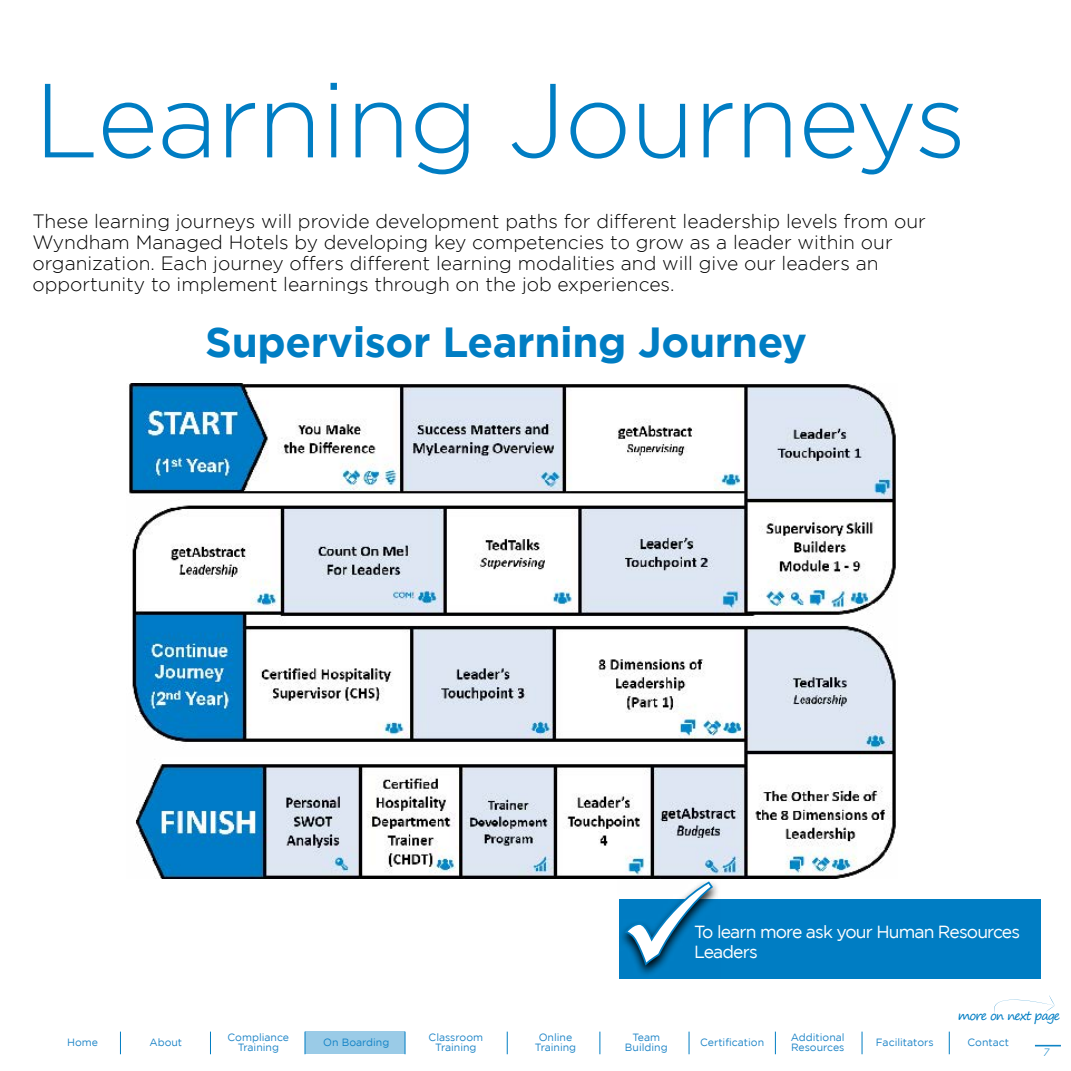
<style>
.page{position:relative;width:1071px;height:1071px;background:#fff}
.page>*{position:absolute;margin:0;border:0;box-sizing:border-box;transform-origin:0 0}
.t1{font:300 105px "Gotham";letter-spacing:-.01em;color:#007dc3}
.t2{font:700 42px "Gotham";letter-spacing:-.01em;color:#007dc3}
.t3{font:300 19.25px/21px "Gotham";color:#000}
.t4{font:17.5px/19.2px "Gotham";letter-spacing:-.05em;color:#fff}
.t5{font:12.25px "Segoe Print";letter-spacing:-.075em;color:#007dc3}
.t6{font:10.5px/10.5px "Gotham";color:#1f85c7;text-align:center}
.t7{font:italic 300 10.5px "Gotham";color:#007dc3}
</style>
<div class="page">
<svg style="left:1035px;top:1045px;width:26px;height:2px"></svg>
<svg style="left:949px;top:1032px;width:1px;height:22px"></svg>
<svg style="left:862px;top:1032px;width:1px;height:22px"></svg>
<svg style="left:775px;top:1032px;width:1px;height:22px"></svg>
<svg style="left:689px;top:1032px;width:1px;height:22px"></svg>
<svg style="left:599px;top:1032px;width:1px;height:22px"></svg>
<svg style="left:507px;top:1032px;width:1px;height:22px"></svg>
<svg style="left:405px;top:1032px;width:1px;height:22px"></svg>
<svg style="left:210px;top:1032px;width:1px;height:22px"></svg>
<svg style="left:120px;top:1032px;width:1px;height:22px"></svg>
<img style="left:129px;top:383px;width:767px;height:495px">
<svg style="left:994px;top:995px;width:61px;height:18px"></svg>
<div style="left:619px;top:899px;width:422px;height:80px;background:#007dc3"></div>
<svg style="left:639px;top:885px;width:79px;height:90px"></svg>
<svg style="left:621px;top:881px;width:94px;height:88px"></svg>
<div style="left:305px;top:1032px;width:100px;height:22px;background:#9acbe7"></div>
<h1 class="t1" style="left:34px;top:63px;width:934px">Learning Journeys</h1>
<p class="t3" style="left:32px;top:211px;width:895px">These learning journeys will provide development paths for different leadership levels from our Wyndham Managed Hotels by developing key competencies to grow as a leader within our organization. Each journey offers different learning modalities and will give our leaders an opportunity to implement learnings through on the job experiences.</p>
<h2 class="t2" style="left:205px;top:318px;width:603px">Supervisor Learning Journey</h2>
<p class="t5" style="left:619px;top:1005px;width:443px"><sup>✓</sup> more on next page</p>
<p class="t4" style="left:694px;top:922px;width:328px">To learn more ask your Human Resources<br>Leaders</p>
<p class="t6" style="left:67px;top:1037px;width:32px">Home</p>
<p class="t6" style="left:149px;top:1037px;width:34px">About</p>
<p class="t6" style="left:228px;top:1032px;width:63px">Compliance<br>Training</p>
<p class="t6" style="left:323px;top:1037px;width:68px">On Boarding</p>
<p class="t6" style="left:429px;top:1032px;width:56px">Classroom<br>Training</p>
<p class="t6" style="left:535px;top:1032px;width:43px">Online<br>Training</p>
<p class="t6" style="left:625px;top:1032px;width:44px">Team<br>Building</p>
<p class="t6" style="left:791px;top:1032px;width:55px;text-align:left">Additional<br>Resources</p>
<p class="t6" style="left:700px;top:1037px;width:66px">Certification</p>
<p class="t6" style="left:876px;top:1037px;width:59px">Facilitators</p>
<p class="t6" style="left:968px;top:1037px;width:43px">Contact</p>
<p class="t7" style="left:1043px;top:1046px;width:8px">7</p>
</div>
